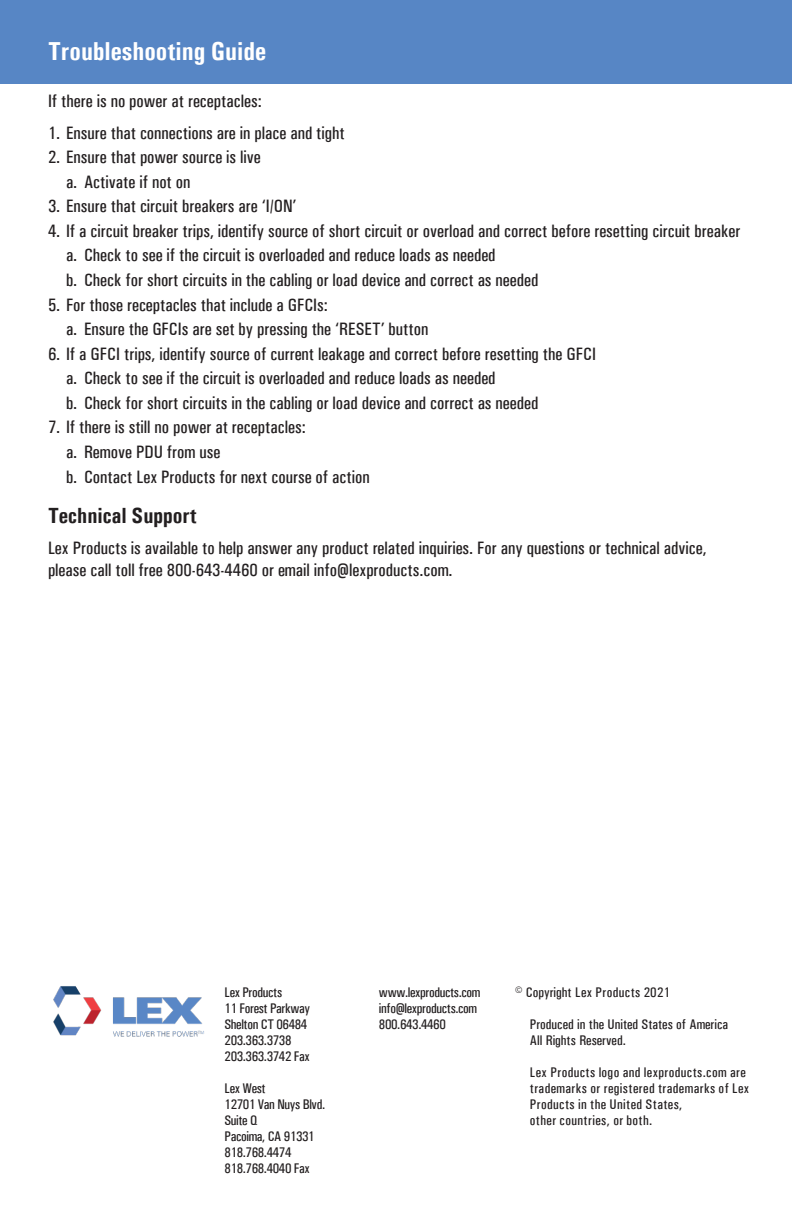
<style>
.page{position:relative;width:792px;height:1224px;background:#fff}
.page>*{position:absolute;margin:0;border:0;box-sizing:border-box;transform-origin:0 0}
.Header_Copy{font:700 condensed 26px "Univers";color:#fff}
.Body_Copy{font:700 condensed 22px "Univers";color:#231f20}
.Body_Copy-2{font:500 condensed 18px/22px "Univers";color:#231f20}
.BR_Legal_text_-_bull{font:500 condensed 14px "Univers";letter-spacing:-.025em;color:#231f20}
.BR_Legal_text_-_bull-2{font:500 condensed 14px/16px "Univers";letter-spacing:.025em;color:#231f20}
.BR_Legal_text_-_bull-3{font:500 condensed 14px/16px "Univers";color:#231f20}
</style>
<div class="page">
<img style="left:53px;top:986px;width:151px;height:51px">
<div style="left:0;top:0;width:792px;height:84px;background:#5786c5"></div>
<p class="Header_Copy" style="left:48px;top:35px;width:220px">Troubleshooting Guide</p>
<p class="Body_Copy-2" style="left:48px;top:90px;width:215px">If there is no power at receptacles:</p>
<p class="Body_Copy-2" style="left:48px;top:122px;width:298px">1. Ensure that connections are in place and tight</p>
<p class="Body_Copy-2" style="left:48px;top:146px;width:214px">2. Ensure that power source is live</p>
<p class="Body_Copy-2" style="left:66px;top:171px;width:126px">a. Activate if not on</p>
<p class="Body_Copy-2" style="left:48px;top:195px;width:250px">3. Ensure that circuit breakers are ‘I/ON’</p>
<p class="Body_Copy-2" style="left:48px;top:220px;width:694px">4. If a circuit breaker trips, identify source of short circuit or overload and correct before resetting circuit breaker</p>
<p class="Body_Copy-2" style="left:66px;top:244px;width:431px">a. Check to see if the circuit is overloaded and reduce loads as needed</p>
<p class="Body_Copy-2" style="left:66px;top:269px;width:474px">b. Check for short circuits in the cabling or load device and correct as needed</p>
<p class="Body_Copy-2" style="left:48px;top:293px;width:281px">5. For those receptacles that include a GFCIs:</p>
<p class="Body_Copy-2" style="left:66px;top:318px;width:364px">a. Ensure the GFCIs are set by pressing the ‘RESET’ button</p>
<p class="Body_Copy-2" style="left:48px;top:343px;width:550px">6. If a GFCI trips, identify source of current leakage and correct before resetting the GFCI</p>
<p class="Body_Copy-2" style="left:66px;top:367px;width:431px">a. Check to see if the circuit is overloaded and reduce loads as needed</p>
<p class="Body_Copy-2" style="left:66px;top:392px;width:474px">b. Check for short circuits in the cabling or load device and correct as needed</p>
<p class="Body_Copy-2" style="left:48px;top:416px;width:259px">7. If there is still no power at receptacles:</p>
<p class="Body_Copy-2" style="left:66px;top:441px;width:156px">a. Remove PDU from use</p>
<p class="Body_Copy-2" style="left:66px;top:465px;width:305px">b. Contact Lex Products for next course of action</p>
<p class="Body_Copy" style="left:48px;top:502px;width:150px">Technical Support</p>
<p class="Body_Copy-2" style="left:48px;top:536px;width:660px">Lex Products is available to help answer any product related inquiries. For any questions or technical advice, please call toll free 800-643-4460 or email info@lexproducts.com.</p>
<p class="BR_Legal_text_-_bull" style="left:225px;top:984px;width:59px">Lex Products</p>
<p class="BR_Legal_text_-_bull" style="left:225px;top:1000px;width:87px">11 Forest Parkway</p>
<p class="BR_Legal_text_-_bull" style="left:225px;top:1016px;width:84px">Shelton CT 06484</p>
<p class="BR_Legal_text_-_bull" style="left:225px;top:1032px;width:68px">203.363.3738</p>
<p class="BR_Legal_text_-_bull" style="left:225px;top:1048px;width:87px">203.363.3742 Fax</p>
<p class="BR_Legal_text_-_bull-3" style="left:225px;top:1080px;width:43px">Lex West</p>
<p class="BR_Legal_text_-_bull" style="left:225px;top:1096px;width:102px">12701 Van Nuys Blvd.</p>
<p class="BR_Legal_text_-_bull-3" style="left:225px;top:1112px;width:34px">Suite Q</p>
<p class="BR_Legal_text_-_bull" style="left:225px;top:1128px;width:92px">Pacoima, CA 91331</p>
<p class="BR_Legal_text_-_bull" style="left:225px;top:1144px;width:68px">818.768.4474</p>
<p class="BR_Legal_text_-_bull" style="left:225px;top:1160px;width:87px">818.768.4040 Fax</p>
<p class="BR_Legal_text_-_bull" style="left:379px;top:984px;width:103px">www.lexproducts.com</p>
<p class="BR_Legal_text_-_bull" style="left:379px;top:1000px;width:100px">info@lexproducts.com</p>
<p class="BR_Legal_text_-_bull" style="left:379px;top:1016px;width:68px">800.643.4460</p>
<p class="BR_Legal_text_-_bull-3" style="left:515px;top:984px;width:156px">© Copyright Lex Products 2021</p>
<p class="BR_Legal_text_-_bull-3" style="left:530px;top:1016px;width:200px">Produced in the United States of America<br>All Rights Reserved.</p>
<p class="BR_Legal_text_-_bull-2" style="left:530px;top:1064px;width:221px">Lex Products logo and lexproducts.com are trademarks or registered trademarks of Lex Products in the United States,<br>other countries, or both.</p>
</div>
